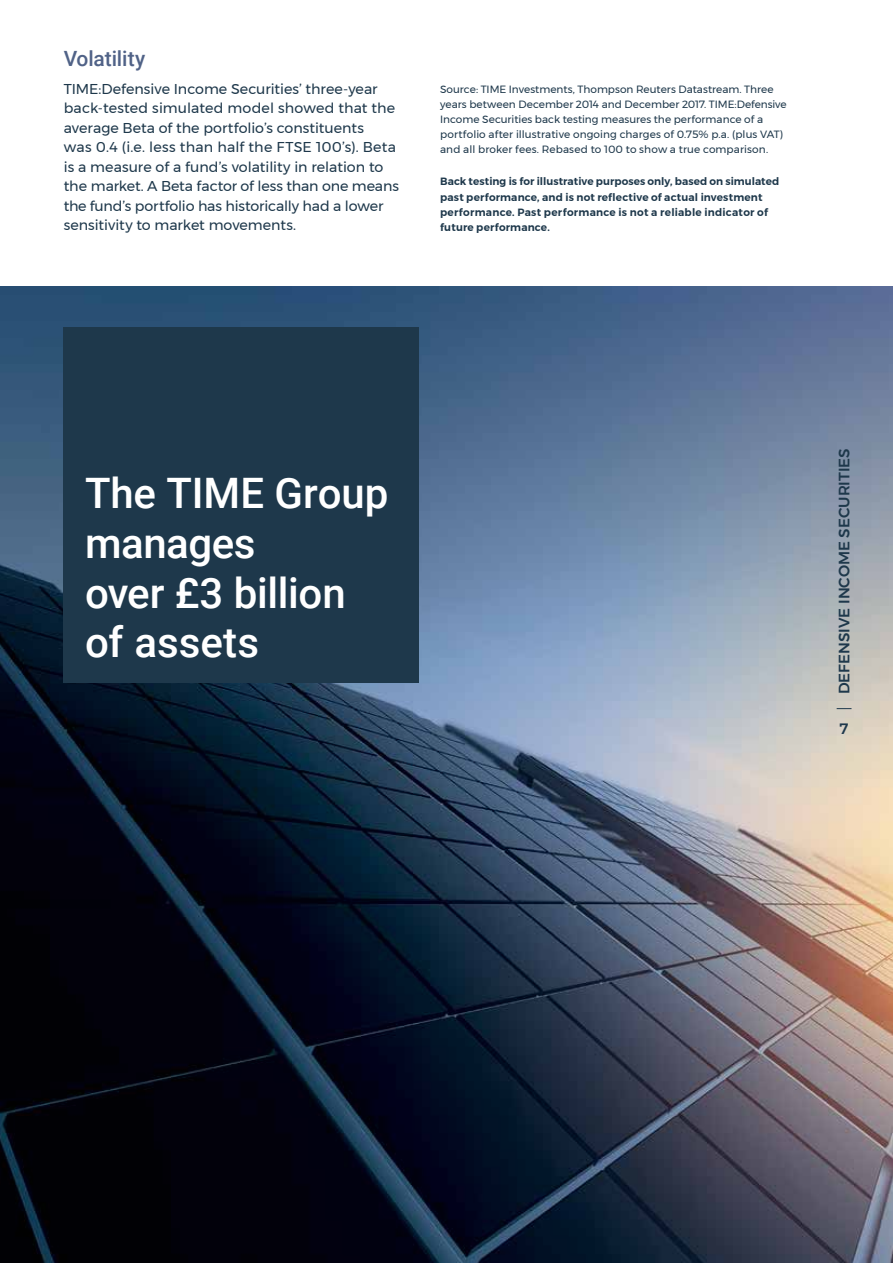
<style>
.page{position:relative;width:893px;height:1263px;background:#fff}
.page>*{position:absolute;margin:0;border:0;box-sizing:border-box;transform-origin:0 0}
.t1{font:500 42px/49.5px "Roboto";letter-spacing:-.005em;color:#fff}
.t2{font:500 21px "Roboto";letter-spacing:-.005em;color:#506287}
.t3{font:500 15px "Montserrat";color:#1e384b}
.t4{font:14.25px/19.5px "Montserrat";color:#1e384b}
.t5{font:10.5px/15px "Montserrat";letter-spacing:.005em;color:#1e384b}
.t6{font:600 10.5px/15px "Montserrat";letter-spacing:.015em;color:#1e384b}
</style>
<div class="page">
<img style="left:0;top:286px;width:893px;height:977px">
<svg style="left:837px;top:708px;width:14px;height:1px"></svg>
<div style="left:64px;top:327px;width:355px;height:355px;background:#1e384b"></div>
<h2 class="t2" style="left:64px;top:44px;width:83px">Volatility</h2>
<p class="t4" style="left:64px;top:79px;width:337px">TIME:Defensive Income Securities’ three-year back-tested simulated model showed that the average Beta of the portfolio’s constituents<br>was 0.4 (i.e. less than half the FTSE 100’s). Beta is a measure of a fund’s volatility in relation to the market. A Beta factor of less than one means the fund’s portfolio has historically had a lower sensitivity to market movements.</p>
<p class="t5" style="left:440px;top:82px;width:348px">Source: TIME Investments, Thompson Reuters Datastream. Three years between December 2014 and December 2017. TIME:Defensive Income Securities back testing measures the performance of a portfolio after illustrative ongoing charges of 0.75% p.a. (plus VAT) and all broker fees. Rebased to 100 to show a true comparison.</p>
<p class="t6" style="left:440px;top:174px;width:341px">Back testing is for illustrative purposes only, based on simulated past performance, and is not reflective of actual investment performance. Past performance is not a reliable indicator of future performance.</p>
<h1 class="t1" style="left:85px;top:467px;width:305px">The TIME Group manages<br>over £3 billion of assets</h1>
<p class="t3" style="left:832px;top:694px;width:247px;rotate:-90deg">DEFENSIVE INCOME SECURITIES</p>
<p class="t3" style="left:840px;top:717px;width:10px">7</p>
</div>
